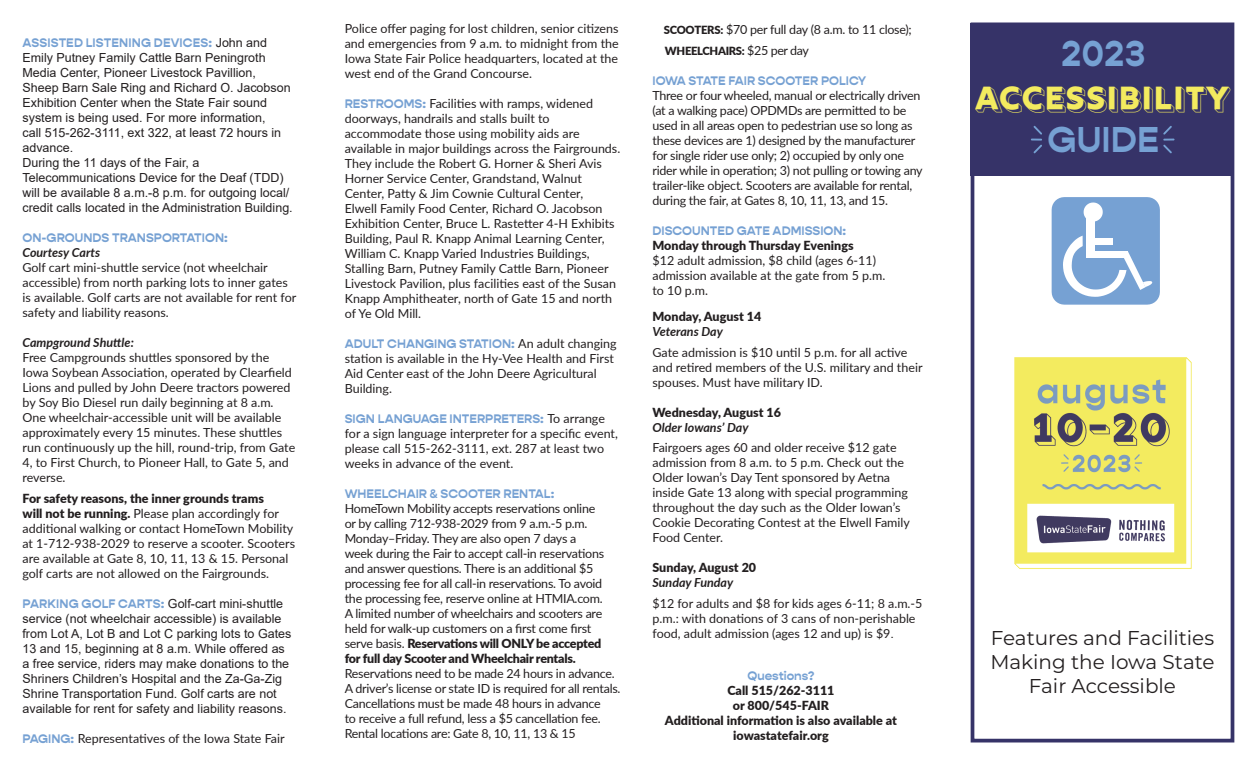
<style>
.page{position:relative;width:1260px;height:765px;background:#fff}
.page>*{position:absolute;margin:0;border:0;box-sizing:border-box;transform-origin:0 0}
.t1{font:700 36.25px "Gopher";color:#76a1d3}
.t2{font:35px "Rig Bold Reverse";color:#f3eb5f}
.t3{font:20px/24px "Montserrat";color:#231f20;text-align:center}
.t4{font:12.5px/15px "Lato";color:#231f20}
.t5{font:12.5px/15px "Lato";letter-spacing:-.02em;color:#231f20}
.t6{font:12.5px/15px "Arial";color:#231f20}
.t7{font:800 12.5px "Lato";color:#231f20}
.t8{font:700 12.5px "Gopher";color:#76a1d3}
.t9{font:italic 700 12.5px "Lato";color:#231f20}
.t10{font:800 11.25px "Lato";letter-spacing:-.03em;color:#231f20}
.s1{font-family:"Gopher";font-weight:700;color:#76a1d3}
.s2{font-weight:800}
.s3{font-weight:800;font-size:11.25px}
.s4{font-weight:400;font-size:12.5px}
.s5{font-family:"Arial"}
</style>
<div class="page">
<div style="left:971px;top:23px;width:263px;height:152px;background:#363368"></div>
<svg style="left:1163px;top:126px;width:12px;height:27px"></svg>
<svg style="left:1031px;top:126px;width:11px;height:27px"></svg>
<img style="left:1014px;top:357px;width:178px;height:212px">
<svg style="left:1052px;top:197px;width:108px;height:108px"></svg>
<div style="left:971px;top:22px;width:263px;height:720px;border:4px solid #363368"></div>
<p class="t6" style="left:22px;top:35px;width:270px"><span class="s1">ASSISTED LISTENING DEVICES:</span> John and Emily Putney Family Cattle Barn Peningroth Media Center, Pioneer Livestock Pavillion, Sheep Barn Sale Ring and Richard O. Jacobson Exhibition Center when the State Fair sound system is being used. For more information,<br>call 515-262-3111, ext 322, at least 72 hours in advance.</p>
<p class="t6" style="left:22px;top:155px;width:272px">During the 11 days of the Fair, a Telecommunications Device for the Deaf (TDD) will be available 8 a.m.-8 p.m. for outgoing local/ credit calls located in the Administration Building.</p>
<p class="t8" style="left:22px;top:230px;width:207px">ON-GROUNDS TRANSPORTATION:</p>
<p class="t9" style="left:22px;top:244px;width:79px">Courtesy Carts</p>
<p class="t4" style="left:22px;top:260px;width:275px">Golf cart mini-shuttle service (not wheelchair accessible) from north parking lots to inner gates is available. Golf carts are not available for rent for safety and liability reasons.</p>
<p class="t9" style="left:22px;top:334px;width:113px">Campground Shuttle:</p>
<p class="t4" style="left:22px;top:350px;width:274px">Free Campgrounds shuttles sponsored by the Iowa Soybean Association, operated by Clearfield Lions and pulled by John Deere tractors powered by Soy Bio Diesel run daily beginning at 8 a.m.<br>One wheelchair-accessible unit will be available approximately every 15 minutes. These shuttles run continuously up the hill, round-trip, from Gate 4, to First Church, to Pioneer Hall, to Gate 5, and reverse.</p>
<p class="t4" style="left:22px;top:490px;width:274px"><span class="s2">For safety reasons, the inner grounds trams<br>will not be running.</span> Please plan accordingly for additional walking or contact HomeTown Mobility at 1-712-938-2029 to reserve a scooter. Scooters are available at Gate 8, 10, 11, 13 &amp; 15. Personal golf carts are not allowed on the Fairgrounds.</p>
<p class="t6" style="left:22px;top:596px;width:270px"><span class="s1">PARKING GOLF CARTS:</span> Golf-cart mini-shuttle service (not wheelchair accessible) is available from Lot A, Lot B and Lot C parking lots to Gates 13 and 15, beginning at 8 a.m. While offered as a free service, riders may make donations to the Shriners Children’s Hospital and the Za-Ga-Zig Shrine Transportation Fund. Golf carts are not available for rent for safety and liability reasons.</p>
<p class="t4" style="left:22px;top:730px;width:264px"><span class="s1">PAGING:</span> Representatives of the Iowa State Fair</p>
<p class="t4" style="left:345px;top:20px;width:276px;text-align:justify">Police offer paging for lost children, senior citizens and emergencies from 9 a.m. to midnight from the Iowa State Fair Police headquarters, located at the west end of the Grand Concourse.</p>
<p class="t4" style="left:345px;top:95px;width:277px"><span class="s1">RESTROOMS:</span> Facilities with ramps, widened doorways, handrails and stalls built to accommodate those using mobility aids are available in major buildings across the Fairgrounds.<br>They include the Robert G. Horner &amp; Sheri Avis Horner Service Center, Grandstand, Walnut Center, Patty &amp; Jim Cownie Cultural Center,<br>Elwell Family Food Center, Richard O. Jacobson Exhibition Center, Bruce L. Rastetter 4-H Exhibits Building, Paul R. Knapp Animal Learning Center, William C. Knapp Varied Industries Buildings, Stalling Barn, Putney Family Cattle Barn, Pioneer Livestock Pavilion, plus facilities east of the Susan Knapp Amphitheater, north of Gate 15 and north of Ye Old Mill.</p>
<p class="t4" style="left:345px;top:335px;width:274px"><span class="s1">ADULT CHANGING STATION:</span> An adult changing station is available in the Hy-Vee Health and First Aid Center east of the John Deere Agricultural Building.</p>
<p class="t4" style="left:345px;top:410px;width:275px"><span class="s1">SIGN LANGUAGE INTERPRETERS:</span> To arrange for a sign language interpreter for a specific event, please call 515-262-3111, ext. 287 at least two weeks in advance of the event.</p>
<p class="t8" style="left:345px;top:486px;width:211px">WHEELCHAIR &amp; SCOOTER RENTAL:</p>
<p class="t5" style="left:345px;top:500px;width:277px">HomeTown Mobility accepts reservations online<br>or by calling 712-938-2029 from 9 a.m.-5 p.m.<br>Monday–Friday. They are also open 7 days a<br>week during the Fair to accept call-in reservations and answer questions. There is an additional $5 processing fee for all call-in reservations. To avoid the processing fee, reserve online at HTMIA.com.<br>A limited number of wheelchairs and scooters are held for walk-up customers on a first come first serve basis. <span class="s2">Reservations will ONLY be accepted<br>for full day Scooter and Wheelchair rentals.<br></span>Reservations need to be made 24 hours in advance.<br>A driver’s license or state ID is required for all rentals.<br>Cancellations must be made 48 hours in advance<br>to receive a full refund, less a $5 cancellation fee.<br>Rental locations are: Gate 8, 10, 11, 13 &amp; 15</p>
<p class="t5" style="left:664px;top:22px;width:250px"><span class="s3">SCOOTERS:</span> $70 per full day (8 a.m. to 11 close);</p>
<p class="t10" style="left:665px;top:42px;width:146px">WHEELCHAIRS: <span class="s4">$25 per day</span></p>
<p class="t8" style="left:652px;top:73px;width:215px">IOWA STATE FAIR SCOOTER POLICY</p>
<p class="t5" style="left:652px;top:87px;width:272px">Three or four wheeled, manual or electrically driven (at a walking pace) OPDMDs are permitted to be used in all areas open to pedestrian use so long as these devices are 1) designed by the manufacturer for single rider use only; 2) occupied by only one rider while in operation; 3) not pulling or towing any trailer-like object. Scooters are available for rental, during the fair, at Gates 8, 10, 11, 13, and 15.</p>
<p class="t8" style="left:652px;top:223px;width:195px">DISCOUNTED GATE ADMISSION:</p>
<p class="t7" style="left:652px;top:236px;width:203px">Monday through Thursday Evenings</p>
<p class="t4" style="left:652px;top:252px;width:234px">$12 adult admission, $8 child (ages 6-11) admission available at the gate from 5 p.m.</p>
<p class="t4" style="left:652px;top:282px;width:57px">to 10 p.m.</p>
<p class="t7" style="left:652px;top:307px;width:110px">Monday, August 14</p>
<p class="t9" style="left:652px;top:322px;width:72px">Veterans Day</p>
<p class="t4" style="left:652px;top:344px;width:272px">Gate admission is $10 until 5 p.m. for all active and retired members of the U.S. military and their spouses. Must have military ID.</p>
<p class="t7" style="left:652px;top:403px;width:130px">Wednesday, August 16</p>
<p class="t9" style="left:652px;top:418px;width:98px">Older Iowans’ Day</p>
<p class="t4" style="left:652px;top:440px;width:259px">Fairgoers ages 60 and older receive $12 gate admission from 8 a.m. to 5 p.m. Check out the Older Iowan’s Day Tent sponsored by Aetna inside Gate 13 along with special programming throughout the day such as the Older Iowan’s Cookie Decorating Contest at the Elwell Family Food Center.</p>
<p class="t7" style="left:652px;top:558px;width:105px">Sunday, August 20</p>
<p class="t9" style="left:652px;top:574px;width:82px">Sunday Funday</p>
<p class="t4" style="left:652px;top:595px;width:271px">$12 for adults and $8 for kids ages 6-11; 8 a.m.-5 p.m.: with donations of 3 cans of non-perishable food, adult admission (ages 12 and up) is $9<span class="s5">.</span></p>
<p class="t8" style="left:747px;top:668px;width:69px">Questions?</p>
<p class="t7" style="left:727px;top:681px;width:109px">Call 515/262-3111</p>
<p class="t7" style="left:733px;top:696px;width:98px">or 800/545-FAIR</p>
<p class="t7" style="left:665px;top:711px;width:234px">Additional information is also available at</p>
<p class="t7" style="left:733px;top:726px;width:97px">iowastatefair.org</p>
<p class="t1" style="left:1061px;top:32px;width:86px">2023</p>
<p class="t2" style="left:976px;top:78px;width:257px">ACCESSIBILITY</p>
<p class="t1" style="left:1048px;top:118px;width:113px">GUIDE</p>
<p class="t3" style="left:990px;top:625px;width:226px">Features and Facilities<br>Making the Iowa State<br>Fair Accessible</p>
</div>
